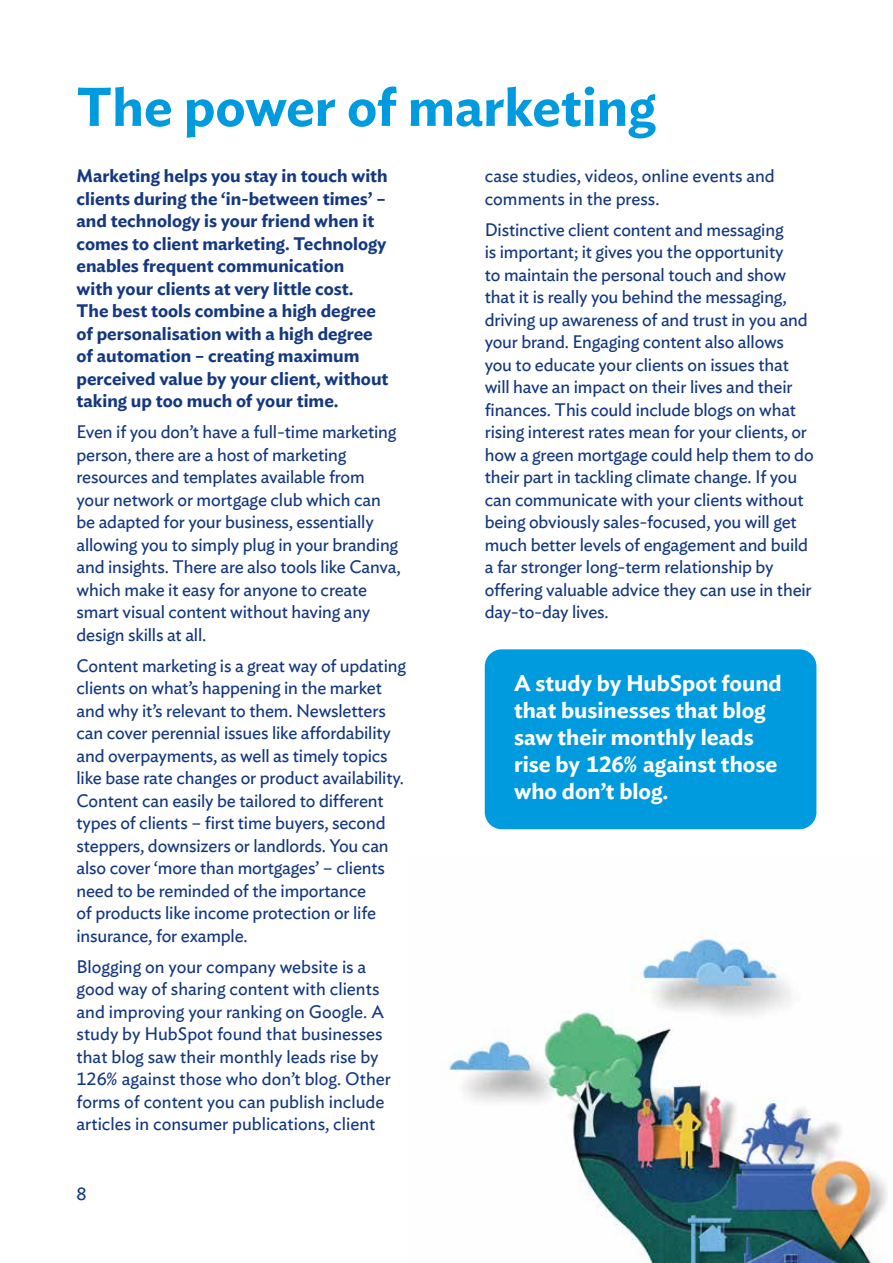
<style>
.page{position:relative;width:893px;height:1263px;background:#fff}
.page>*{position:absolute;margin:0;border:0;box-sizing:border-box;transform-origin:0 0}
.t1{font:600 54px "Ideal Sans";color:#009adf}
.t2{font:600 22.5px/27px "Ideal Sans";color:#fff}
.t3{font:18px/22.5px "Ideal Sans";letter-spacing:-.01em;color:#14387f}
.t4{font:600 18px/22.5px "Ideal Sans";color:#14387f}
</style>
<div class="page">
<img style="left:448px;top:931px;width:439px;height:332px">
<div style="left:485px;top:649px;width:331px;height:180px;background:#009adf;border-radius:17px"></div>
<h1 class="t1" style="left:77px;top:65px;width:581px">The power of marketing</h1>
<p class="t4" style="left:77px;top:163px;width:314px">Marketing helps you stay in touch with clients during the ‘in-between times’ – and technology is your friend when it comes to client marketing. Technology enables frequent communication<br>with your clients at very little cost.<br>The best tools combine a high degree of personalisation with a high degree of automation – creating maximum perceived value by your client, without taking up too much of your time.</p>
<p class="t3" style="left:77px;top:419px;width:326px">Even if you don’t have a full-time marketing person, there are a host of marketing resources and templates available from your network or mortgage club which can be adapted for your business, essentially allowing you to simply plug in your branding and insights. There are also tools like Canva, which make it easy for anyone to create smart visual content without having any design skills at all.</p>
<p class="t3" style="left:77px;top:653px;width:331px">Content marketing is a great way of updating clients on what’s happening in the market and why it’s relevant to them. Newsletters can cover perennial issues like affordability and overpayments, as well as timely topics like base rate changes or product availability.<br>Content can easily be tailored to different types of clients – first time buyers, second steppers, downsizers or landlords. You can also cover ‘more than mortgages’ – clients need to be reminded of the importance<br>of products like income protection or life insurance, for example.</p>
<p class="t3" style="left:77px;top:954px;width:316px">Blogging on your company website is a good way of sharing content with clients and improving your ranking on Google. A study by HubSpot found that businesses that blog saw their monthly leads rise by 126% against those who don’t blog. Other forms of content you can publish include articles in consumer publications, client</p>
<p class="t3" style="left:485px;top:163px;width:292px">case studies, videos, online events and comments in the press.</p>
<p class="t3" style="left:485px;top:217px;width:330px">Distinctive client content and messaging<br>is important; it gives you the opportunity<br>to maintain the personal touch and show that it is really you behind the messaging, driving up awareness of and trust in you and your brand. Engaging content also allows you to educate your clients on issues that will have an impact on their lives and their finances. This could include blogs on what rising interest rates mean for your clients, or how a green mortgage could help them to do their part in tackling climate change. If you can communicate with your clients without being obviously sales-focused, you will get much better levels of engagement and build a far stronger long-term relationship by offering valuable advice they can use in their day-to-day lives.</p>
<p class="t2" style="left:514px;top:668px;width:269px">A study by HubSpot found that businesses that blog saw their monthly leads rise by 126% against those who don’t blog.</p>
<p class="t3" style="left:77px;top:1181px;width:12px">8</p>
</div>
